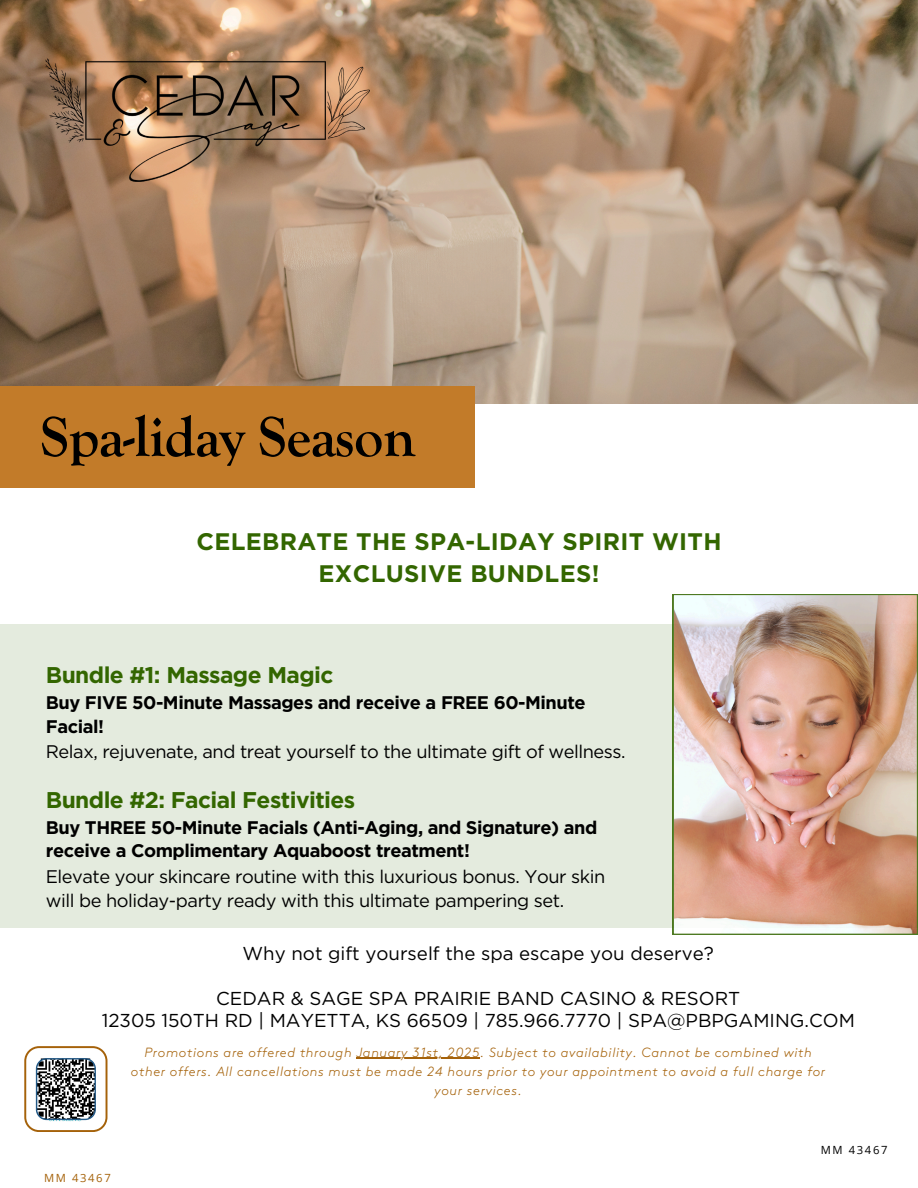
<style>
.page{position:relative;width:918px;height:1188px;background:#fff}
.page>*{position:absolute;margin:0;border:0;box-sizing:border-box;transform-origin:0 0}
.t1{font:700 58.5px "Goudy Old Style T";letter-spacing:-.01em;color:#000}
.t2{font:700 23.85px/32.7px "Gotham";letter-spacing:.015em;color:#360;text-align:center}
.t3{font:700 22.8px "Gotham";letter-spacing:-.025em;color:#360}
.t4{font:18.75px/22.4px "Gotham";color:#000;text-align:center}
.t5{font:18.3px/23.7px "Gotham";letter-spacing:-.025em;color:#000}
.t6{font:700 18.3px/23.7px "Gotham";letter-spacing:-.025em;color:#000}
.t7{font:italic 300 13.35px/18.9px "Brown";letter-spacing:.05em;color:#a5620a;text-align:center}
.t8{font:11.25px "Open Sans";letter-spacing:.145em;color:#000}
.t9{font:11.25px "Open Sans";letter-spacing:.145em;color:#a5620a}
</style>
<div class="page">
<img style="left:0;top:0;width:918px;height:403px">
<div style="left:0;top:624px;width:918px;height:303px;background:#e4ebde"></div>
<div style="left:0;top:386px;width:474px;height:102px;background:#c27b29"></div>
<img style="left:673px;top:594px;width:245px;height:341px">
<img style="left:46px;top:59px;width:324px;height:123px">
<hr style="left:356px;top:1058px;width:124px;height:1px;background:#a5620a">
<svg style="left:24px;top:1046px;width:83px;height:86px"></svg>
<h4 class="t1" style="left:40px;top:404px;width:377px">Spa-liday Season</h4>
<h3 class="t2" style="left:196px;top:526px;width:527px">CELEBRATE THE SPA-LIDAY SPIRIT WITH<br>EXCLUSIVE BUNDLES!</h3>
<h2 class="t3" style="left:46px;top:665px;width:289px">Bundle #1: Massage Magic</h2>
<h2 class="t6" style="left:46px;top:692px;width:541px">Buy FIVE 50-Minute Massages and receive a FREE 60-Minute<br>Facial!</h2>
<h2 class="t5" style="left:46px;top:740px;width:581px">Relax, rejuvenate, and treat yourself to the ultimate gift of wellness.</h2>
<p class="t3" style="left:46px;top:790px;width:311px">Bundle #2: Facial Festivities</p>
<p class="t6" style="left:46px;top:816px;width:553px">Buy THREE 50-Minute Facials (Anti-Aging, and Signature) and receive a Complimentary Aquaboost treatment!</p>
<p class="t5" style="left:46px;top:865px;width:561px">Elevate your skincare routine with this luxurious bonus. Your skin will be holiday-party ready with this ultimate pampering set.</p>
<p class="t4" style="left:243px;top:943px;width:473px">Why not gift yourself the spa escape you deserve?</p>
<p class="t4" style="left:102px;top:988px;width:755px">CEDAR &amp; SAGE SPA PRAIRIE BAND CASINO &amp; RESORT<br>12305 150TH RD | MAYETTA, KS 66509 | 785.966.7770 | SPA@PBPGAMING.COM</p>
<h4 class="t7" style="left:144px;top:1044px;width:669px">Promotions are offered through January 31st, 2025. Subject to availability. Cannot be combined with</h4>
<h4 class="t7" style="left:131px;top:1062px;width:696px">other offers. All cancellations must be made 24 hours prior to your appointment to avoid a full charge for your services.</h4>
<h5 class="t9" style="left:44px;top:1170px;width:68px">MM 43467</h5>
<h1 class="t8" style="left:821px;top:1142px;width:68px">MM 43467</h1>
</div>
